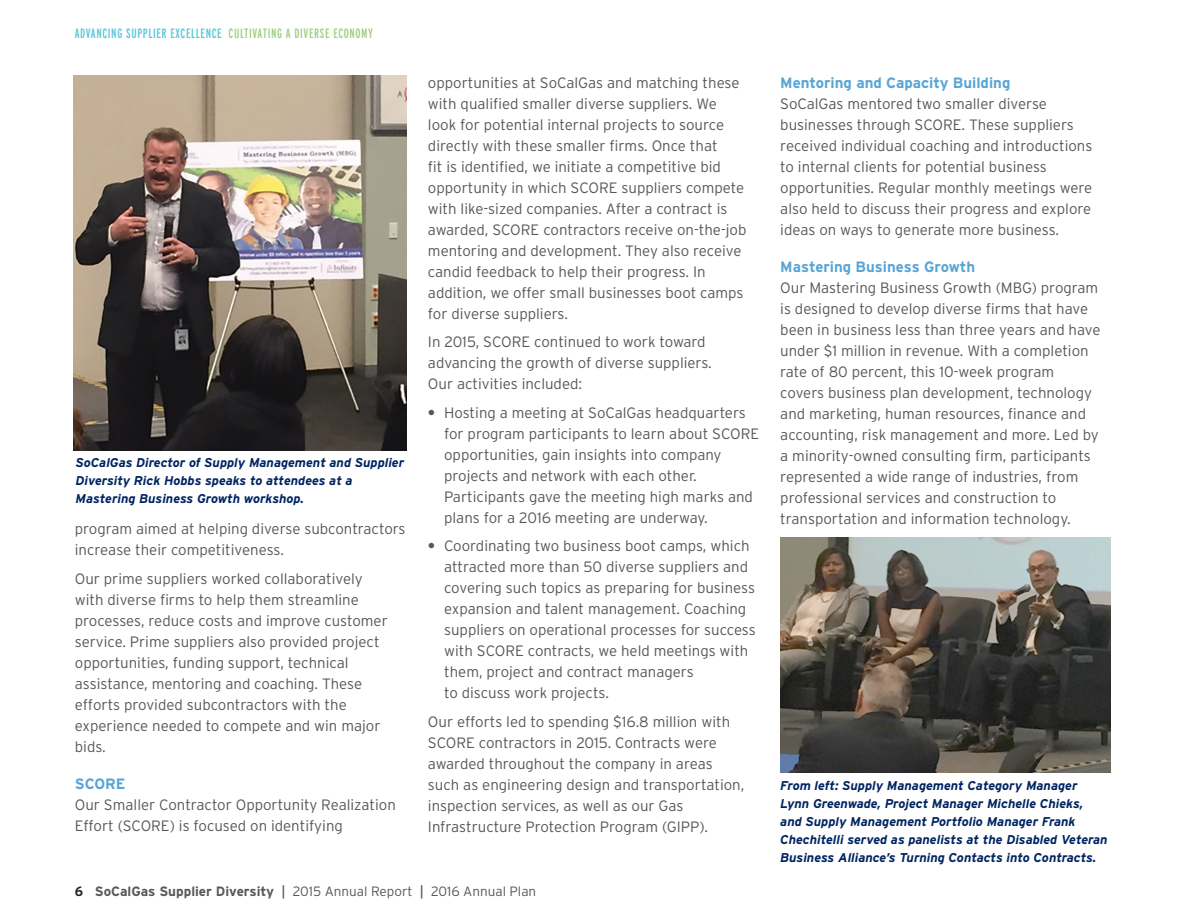
<style>
.page{position:relative;width:1188px;height:918px;background:#fff}
.page>*{position:absolute;margin:0;border:0;box-sizing:border-box;transform-origin:0 0}
._2016_bodycopy{font:300 15px/21px "Interstate";color:#57585a}
._2016_secondary_sub{font:700 15px "Interstate";color:#58a5d5}
.t1{font:300 13.5px "Interstate";color:#57585a}
.t2{font:extra-condensed 13.5px "Interstate";letter-spacing:.045em;color:#54c7d9}
.Profile_Caption{font:italic 700 12.75px/18px "Interstate";color:#002562}
.s1{color:#9dcf7b}
.s2{font-weight:700}
.s3{font-family:"Interstate Bold Mono";font-weight:400;color:#231f20}
.s4{font-weight:400}
</style>
<div class="page">
<img style="left:780px;top:538px;width:330px;height:234px">
<img style="left:74px;top:76px;width:332px;height:374px">
<p class="t2" style="left:75px;top:26px;width:300px">ADVANCING SUPPLIER EXCELLENCE <span class="s1">CULTIVATING A DIVERSE ECONOMY</span></p>
<p class="Profile_Caption" style="left:76px;top:454px;width:330px">SoCalGas Director of Supply Management and Supplier<br>Diversity Rick Hobbs speaks to attendees at a<br>Mastering Business Growth workshop.</p>
<p class="_2016_bodycopy" style="left:75px;top:518px;width:332px">program aimed at helping diverse subcontractors increase their competitiveness.</p>
<p class="_2016_bodycopy" style="left:75px;top:568px;width:314px">Our prime suppliers worked collaboratively with diverse firms to help them streamline processes, reduce costs and improve customer service. Prime suppliers also provided project opportunities, funding support, technical assistance, mentoring and coaching. These efforts provided subcontractors with the experience needed to compete and win major bids.</p>
<p class="_2016_secondary_sub" style="left:75px;top:775px;width:52px">SCORE</p>
<p class="_2016_bodycopy" style="left:75px;top:794px;width:323px">Our Smaller Contractor Opportunity Realization<br>Effort (SCORE) is focused on identifying</p>
<p class="_2016_bodycopy" style="left:428px;top:72px;width:320px">opportunities at SoCalGas and matching these with qualified smaller diverse suppliers. We look for potential internal projects to source directly with these smaller firms. Once that<br>fit is identified, we initiate a competitive bid opportunity in which SCORE suppliers compete with like-sized companies. After a contract is awarded, SCORE contractors receive on-the-job mentoring and development. They also receive candid feedback to help their progress. In addition, we offer small businesses boot camps for diverse suppliers.</p>
<p class="_2016_bodycopy" style="left:428px;top:331px;width:285px">In 2015, SCORE continued to work toward advancing the growth of diverse suppliers.<br>Our activities included:</p>
<p class="_2016_bodycopy" style="left:444px;top:402px;width:317px;text-indent:-16px"><span class="s2">•</span> Hosting a meeting at SoCalGas headquarters for program participants to learn about SCORE opportunities, gain insights into company projects and network with each other.<br>Participants gave the meeting high marks and plans for a 2016 meeting are underway.</p>
<p class="_2016_bodycopy" style="left:444px;top:535px;width:313px;text-indent:-16px"><span class="s2">•</span> Coordinating two business boot camps, which attracted more than 50 diverse suppliers and covering such topics as preparing for business expansion and talent management. Coaching suppliers on operational processes for success with SCORE contracts, we held meetings with them, project and contract managers<br>to discuss work projects.</p>
<p class="_2016_bodycopy" style="left:428px;top:711px;width:318px">Our efforts led to spending $16.8 million with SCORE contractors in 2015. Contracts were awarded throughout the company in areas such as engineering design and transportation, inspection services, as well as our Gas Infrastructure Protection Program (GIPP).</p>
<p class="t1" style="left:75px;top:884px;width:463px"><span class="s3">6</span> <span class="s2">SoCalGas Supplier Diversity</span> <span class="s4">|</span> 2015 Annual Report <span class="s4">|</span> 2016 Annual Plan</p>
<p class="_2016_secondary_sub" style="left:780px;top:74px;width:232px">Mentoring and Capacity Building</p>
<p class="_2016_bodycopy" style="left:780px;top:93px;width:314px">SoCalGas mentored two smaller diverse businesses through SCORE. These suppliers received individual coaching and introductions to internal clients for potential business opportunities. Regular monthly meetings were also held to discuss their progress and explore ideas on ways to generate more business.</p>
<p class="_2016_secondary_sub" style="left:780px;top:258px;width:197px">Mastering Business Growth</p>
<p class="_2016_bodycopy" style="left:780px;top:277px;width:322px">Our Mastering Business Growth (MBG) program is designed to develop diverse firms that have been in business less than three years and have under $1 million in revenue. With a completion rate of 80 percent, this 10-week program covers business plan development, technology and marketing, human resources, finance and accounting, risk management and more. Led by a minority-owned consulting firm, participants represented a wide range of industries, from professional services and construction to transportation and information technology.</p>
<p class="Profile_Caption" style="left:780px;top:776px;width:329px">From left: Supply Management Category Manager Lynn Greenwade, Project Manager Michelle Chieks, and Supply Management Portfolio Manager Frank Chechitelli served as panelists at the Disabled Veteran Business Alliance’s Turning Contacts into Contracts.</p>
</div>
